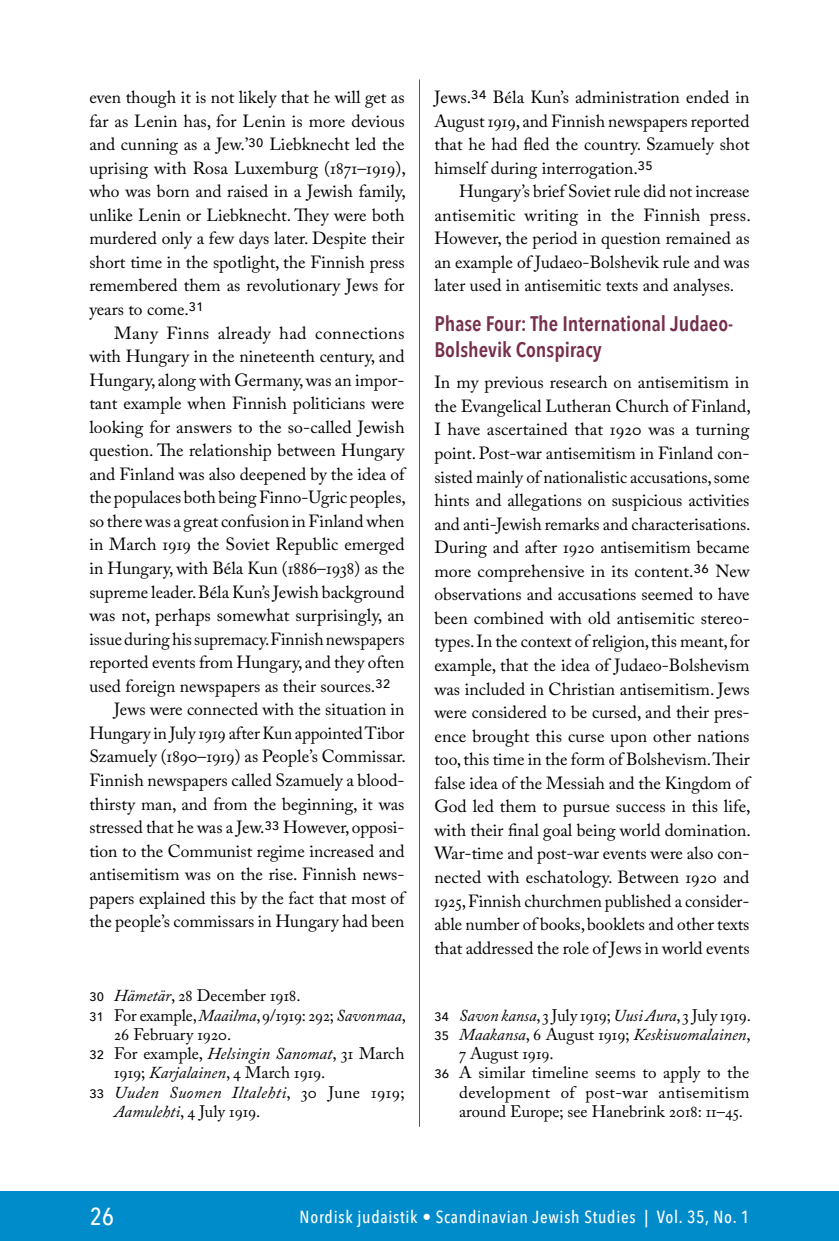
<style>
.page{position:relative;width:839px;height:1241px;background:#fff}
.page>*{position:absolute;margin:0;border:0;box-sizing:border-box;transform-origin:0 0}
.t1{font:500 24.5px "Avenir Next Condensed";color:#fff}
.t2{font:600 21px/26.2px "Avenir Next Condensed";color:#762f4c}
.t3{font:17.5px/23.6px "Adobe Caslon Pro";color:#000;text-align:justify}
.t4{font:500 17.5px "Avenir Next Condensed";letter-spacing:.04em;color:#fff}
.t5{font:16.62px "Adobe Caslon Pro";color:#000}
.t6{font:italic 16.62px "Adobe Caslon Pro";color:#000}
.t7{font:italic 16.62px "Adobe Caslon Pro";letter-spacing:.02em;color:#000}
.t8{font:16.62px "Adobe Caslon Pro";letter-spacing:.02em;color:#000}
.s1{font-family:"Avenir Next";font-weight:500;font-size:12.25px}
.s2{font-style:italic}
.s3{font-family:"Avenir Next";font-weight:500;font-style:normal;font-size:12.25px}
.s4{font-style:normal}
</style>
<div class="page">
<hr style="left:419px;top:79px;width:1px;height:1047px;background:#4f529f">
<div style="left:0;top:1191px;width:838px;height:49px;background:#008bcb"></div>
<p class="t3" style="left:89px;top:85px;width:318px">even though it is not likely that he will get as far as Lenin has, for Lenin is more devious and cunning as a Jew.’<sup>30</sup> Liebknecht led the uprising with Rosa Luxemburg (1871–1919), who was born and raised in a Jewish family, unlike Lenin or Liebknecht. They were both murdered only a few days later. Despite their short time in the spotlight, the Finnish press remembered them as revolutionary Jews for years to come.<sup>31</sup></p>
<p class="t3" style="left:114px;top:320px;width:292px">Many Finns already had connections</p>
<p class="t3" style="left:89px;top:344px;width:317px">with Hungary in the nineteenth century, and</p>
<p class="t3" style="left:89px;top:368px;width:317px">Hungary, along with Germany, was an impor-</p>
<p class="t3" style="left:89px;top:391px;width:316px">tant example when Finnish politicians were</p>
<p class="t3" style="left:89px;top:415px;width:316px">looking for answers to the so-called Jewish</p>
<p class="t3" style="left:89px;top:438px;width:316px">question. The relationship between Hungary</p>
<p class="t3" style="left:89px;top:462px;width:316px">and Finland was also deepened by the idea of</p>
<p class="t3" style="left:89px;top:485px;width:318px">the populaces both being Finno-Ugric peoples,</p>
<p class="t3" style="left:89px;top:509px;width:316px">so there was a great confusion in Finland when</p>
<p class="t3" style="left:89px;top:532px;width:316px">in March 1919 the Soviet Republic emerged</p>
<p class="t3" style="left:89px;top:556px;width:317px">in Hungary, with Béla Kun (1886–1938) as the</p>
<p class="t3" style="left:89px;top:579px;width:316px">supreme leader. Béla Kun’s Jewish background</p>
<p class="t3" style="left:89px;top:603px;width:316px">was not, perhaps somewhat surprisingly, an</p>
<p class="t3" style="left:89px;top:626px;width:316px">issue during his supremacy. Finnish newspapers</p>
<p class="t3" style="left:89px;top:650px;width:317px">reported events from Hungary, and they often</p>
<p class="t3" style="left:89px;top:673px;width:302px">used foreign newspapers as their sources.<sup>32</sup></p>
<p class="t3" style="left:114px;top:697px;width:292px">Jews were connected with the situation in</p>
<p class="t3" style="left:89px;top:721px;width:316px">Hungary in July 1919 after Kun appointed Tibor</p>
<p class="t3" style="left:89px;top:744px;width:318px">Szamuely (1890–1919) as People’s Commissar.</p>
<p class="t3" style="left:89px;top:768px;width:316px">Finnish newspapers called Szamuely a blood-</p>
<p class="t3" style="left:89px;top:791px;width:316px">thirsty man, and from the beginning, it was</p>
<p class="t3" style="left:89px;top:815px;width:317px">stressed that he was a Jew.<sup>33</sup> However, opposi-</p>
<p class="t3" style="left:89px;top:838px;width:316px">tion to the Communist regime increased and</p>
<p class="t3" style="left:89px;top:862px;width:317px">antisemitism was on the rise. Finnish news-</p>
<p class="t3" style="left:89px;top:885px;width:317px">papers explained this by the fact that most of</p>
<p class="t3" style="left:89px;top:909px;width:316px">the people’s commissars in Hungary had been</p>
<p class="t5" style="left:89px;top:985px;width:213px"><span class="s1">30</span> <span class="s2">Hämetär</span>, 28 December 1918.</p>
<p class="t5" style="left:89px;top:1004px;width:318px"><span class="s1">31</span> For example, <span class="s2">Maailma</span>, 9/1919: 292; <span class="s2">Savonmaa</span>,</p>
<p class="t5" style="left:114px;top:1024px;width:118px">26 February 1920.</p>
<p class="t5" style="left:89px;top:1043px;width:316px"><span class="s1">32</span> For example, <span class="s2">Helsingin Sanomat</span>, 31 March</p>
<p class="t5" style="left:114px;top:1062px;width:213px">1919; <span class="s2">Karjalainen</span>, 4 March 1919.</p>
<p class="t7" style="left:89px;top:1081px;width:317px"><span class="s3">33</span> Uuden Suomen Iltalehti<span class="s4">, 30 June 1919;</span></p>
<p class="t5" style="left:114px;top:1101px;width:148px"><span class="s2">Aamulehti</span>, 4 July 1919.</p>
<p class="t3" style="left:434px;top:85px;width:317px">Jews.<sup>34</sup> Béla Kun’s administration ended in August 1919, and Finnish newspapers reported that he had fled the country. Szamuely shot himself during interrogation.<sup>35</sup></p>
<p class="t3" style="left:434px;top:179px;width:318px;text-indent:25px">Hungary’s brief Soviet rule did not increase antisemitic writing in the Finnish press.<br>However, the period in question remained as an example of Judaeo-Bolshevik rule and was later used in antisemitic texts and analyses.</p>
<p class="t2" style="left:434px;top:310px;width:300px">Phase Four: The International Judaeo-<br>Bolshevik Conspiracy</p>
<p class="t3" style="left:434px;top:370px;width:318px">In my previous research on antisemitism in the Evangelical Lutheran Church of Finland, I have ascertained that 1920 was a turning point. Post-war antisemitism in Finland con&shy;sisted mainly of nationalistic accusations, some hints and allegations on suspicious activities and anti-Jewish remarks and characterisations.<br>During and after 1920 antisemitism became more comprehensive in its content.<sup>36</sup> New observations and accusations seemed to have been combined with old antisemitic stereo&shy;types. In the context of religion, this meant, for example, that the idea of Judaeo-Bolshevism was included in Christian antisemitism. Jews were considered to be cursed, and their pres&shy;ence brought this curse upon other nations too, this time in the form of Bolshevism. Their false idea of the Messiah and the Kingdom of God led them to pursue success in this life, with their final goal being world domination.<br>War-time and post-war events were also con&shy;nected with eschatology. Between 1920 and 1925, Finnish churchmen published a consider&shy;able number of books, booklets and other texts that addressed the role of Jews in world events</p>
<p class="t5" style="left:434px;top:1004px;width:318px"><span class="s1">34</span> <span class="s2">Savon kansa</span>, 3 July 1919; <span class="s2">Uusi Aura</span>, 3 July 1919.</p>
<p class="t6" style="left:434px;top:1024px;width:318px"><span class="s3">35</span> Maakansa<span class="s4">, 6 August 1919;</span> Keskisuomalainen<span class="s4">,</span></p>
<p class="t5" style="left:459px;top:1043px;width:96px">7 August 1919.</p>
<p class="t5" style="left:434px;top:1062px;width:316px"><span class="s1">36</span> A similar timeline seems to apply to the</p>
<p class="t8" style="left:459px;top:1081px;width:292px">development of post-war antisemitism</p>
<p class="t5" style="left:459px;top:1101px;width:285px">around Europe; see Hanebrink 2018: 11–45.</p>
<h1 class="t1" style="left:90px;top:1201px;width:25px">26</h1>
<p class="t4" style="left:299px;top:1205px;width:451px">Nordisk judaistik • Scandinavian Jewish Studies | Vol. 35, No. 1</p>
</div>
